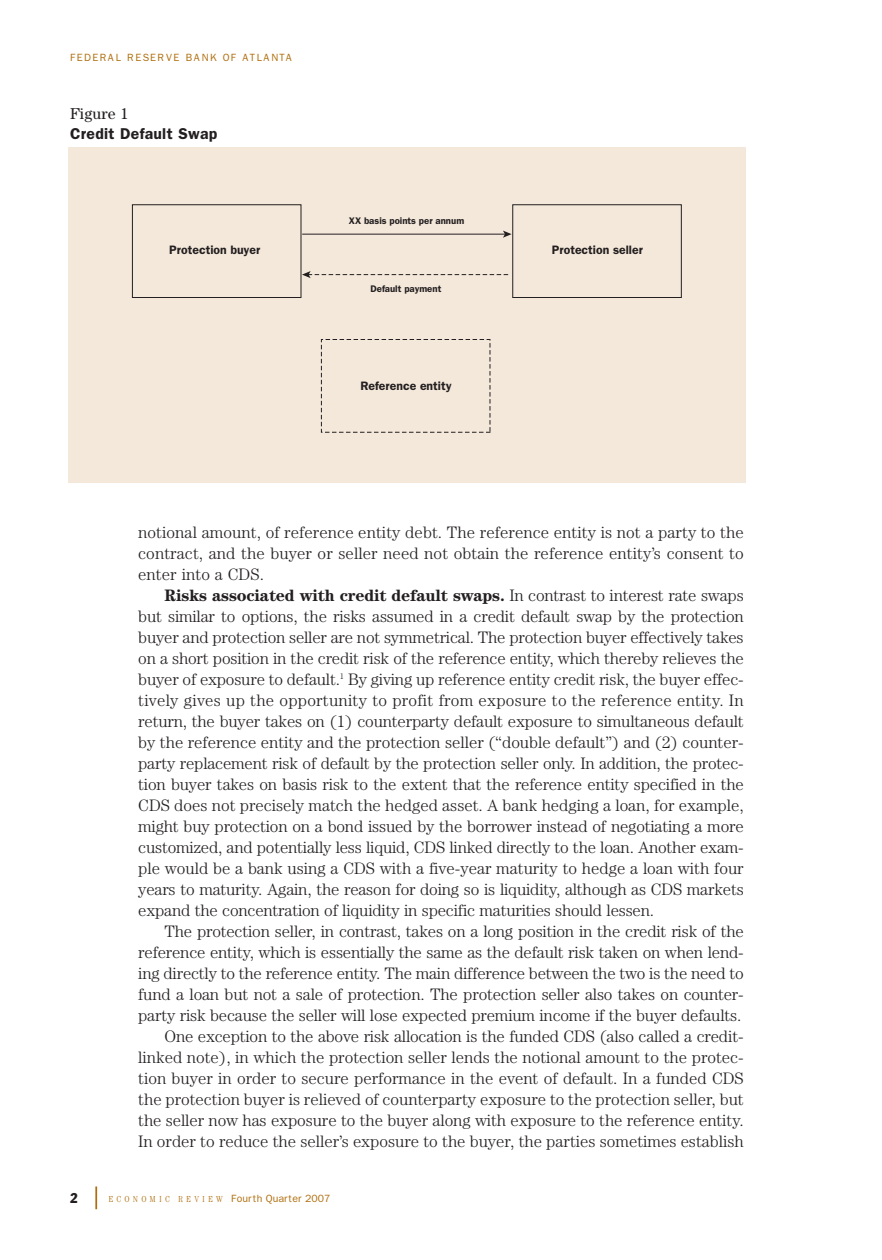
<style>
.page{position:relative;width:882px;height:1260px;background:#fff}
.page>*{position:absolute;margin:0;border:0;box-sizing:border-box;transform-origin:0 0}
.t1{font:300 16.62px/21px "Century";letter-spacing:-.01em;color:#231f20;text-align:justify}
.t2{font:600 15.75px "Franklin Gothic";letter-spacing:.02em;color:#231f20}
.t3{font:15.75px "Century";letter-spacing:.015em;color:#231f20}
.t4{font:condensed 14px "Franklin Gothic";color:#231f20}
.t5{font:600 12.25px "Franklin Gothic";color:#231f20}
.t6{font:10.5px "Franklin Gothic";color:#af6e0d}
.t7{font:10.5px "Franklin Gothic";letter-spacing:.12em;color:#af6e0d}
.t8{font:600 9.62px "Franklin Gothic";color:#231f20}
.s1{font-weight:700}
.s2{font-family:"Century";font-weight:300;font-stretch:condensed;font-size:8.75px}
</style>
<div class="page">
<hr style="left:95px;top:1186px;width:2px;height:23px;background:#af6e0d">
<div style="left:68px;top:147px;width:678px;height:336px;background:#f4e8da"></div>
<svg style="left:132px;top:204px;width:550px;height:94px"></svg>
<div style="left:321px;top:339px;width:169px;height:94px;border:1px dashed #231f20"></div>
<hr style="left:303px;top:234px;width:202px;height:1px;background:#231f20">
<svg style="left:503px;top:231px;width:9px;height:7px"></svg>
<svg style="left:302px;top:271px;width:208px;height:7px"></svg>
<p class="t7" style="left:70px;top:54px;width:224px">FEDERAL RESERVE BANK OF ATLANTA</p>
<p class="t3" style="left:70px;top:108px;width:60px">Figure 1</p>
<p class="t2" style="left:70px;top:128px;width:149px">Credit Default Swap</p>
<p class="t5" style="left:169px;top:245px;width:93px">Protection buyer</p>
<p class="t8" style="left:349px;top:217px;width:117px">XX basis points per annum</p>
<p class="t8" style="left:370px;top:285px;width:72px">Default payment</p>
<p class="t5" style="left:361px;top:382px;width:93px">Reference entity</p>
<p class="t5" style="left:552px;top:246px;width:93px">Protection seller</p>
<p class="t1" style="left:138px;top:523px;width:607px">notional amount, of reference entity debt. The reference entity is not a party to the contract, and the buyer or seller need not obtain the reference entity’s consent to enter into a CDS.</p>
<p class="t1" style="left:138px;top:586px;width:607px;text-indent:26px"><span class="s1">Risks associated with credit default swaps.</span> In contrast to interest rate swaps but similar to options, the risks assumed in a credit default swap by the protection buyer and protection seller are not symmetrical. The protection buyer effectively takes on a short position in the credit risk of the reference entity, which thereby relieves the buyer of exposure to default.<sup>1</sup> By giving up reference entity credit risk, the buyer effec&shy;tively gives up the opportunity to profit from exposure to the reference entity. In return, the buyer takes on (1) counterparty default exposure to simultaneous default by the reference entity and the protection seller (“double default”) and (2) counter&shy;party replacement risk of default by the protection seller only. In addition, the protec&shy;tion buyer takes on basis risk to the extent that the reference entity specified in the CDS does not precisely match the hedged asset. A bank hedging a loan, for example, might buy protection on a bond issued by the borrower instead of negotiating a more customized, and potentially less liquid, CDS linked directly to the loan. Another exam&shy;ple would be a bank using a CDS with a five-year maturity to hedge a loan with four years to maturity. Again, the reason for doing so is liquidity, although as CDS markets expand the concentration of liquidity in specific maturities should lessen.</p>
<p class="t1" style="left:138px;top:922px;width:607px;text-align:right">The protection seller, in contrast, takes on a long position in the credit risk of the reference entity, which is essentially the same as the default risk taken on when lend&shy;ing directly to the reference entity. The main difference between the two is the need to fund a loan but not a sale of protection. The protection seller also takes on counter&shy;party risk because the seller will lose expected premium income if the buyer defaults.<br>One exception to the above risk allocation is the funded CDS (also called a credit&shy;linked note), in which the protection seller lends the notional amount to the protec&shy;tion buyer in order to secure performance in the event of default. In a funded CDS the protection buyer is relieved of counterparty exposure to the protection seller, but the seller now has exposure to the buyer along with exposure to the reference entity.<br>In order to reduce the seller’s exposure to the buyer, the parties sometimes establish</p>
<p class="t4" style="left:70px;top:1193px;width:9px">2</p>
<p class="t6" style="left:108px;top:1195px;width:223px"><span class="s2">E C O N O M I C R E V I E W</span> Fourth Quarter 2007</p>
</div>
